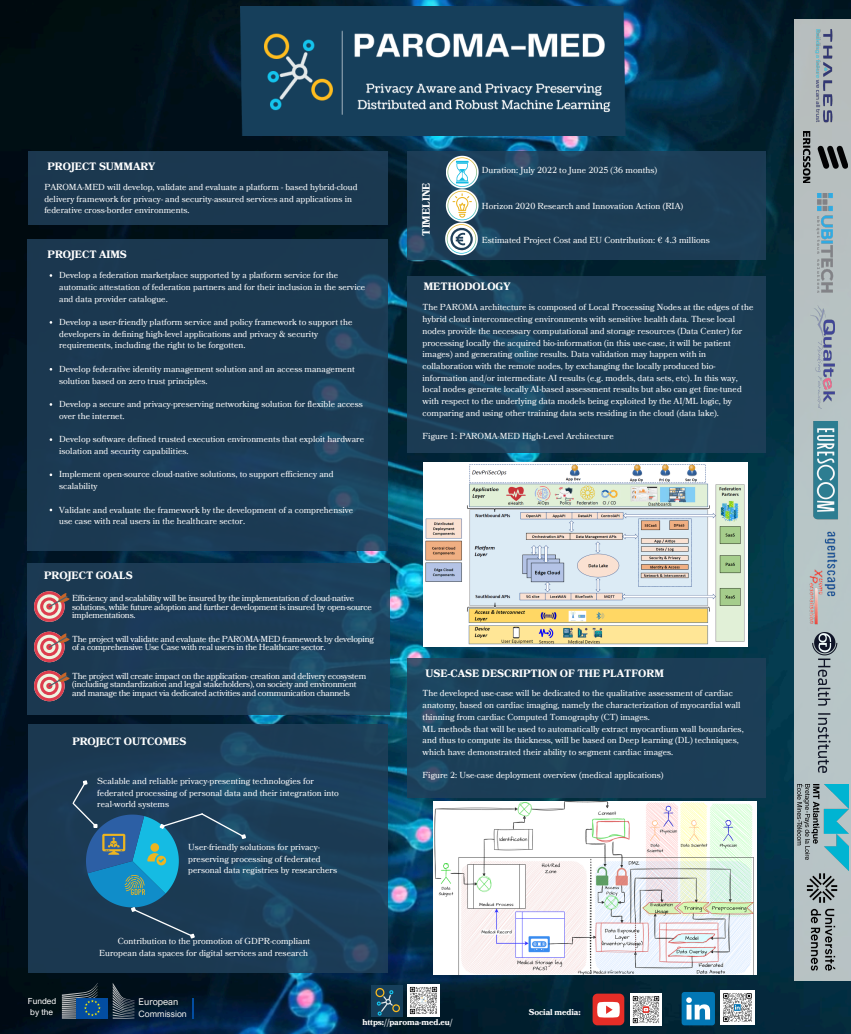
<style>
.page{position:relative;width:851px;height:1034px;background:#fff}
.page>*{position:absolute;margin:0;border:0;box-sizing:border-box;transform-origin:0 0}
.t1{font:700 10.43px "Bookmania";color:#fff}
.t2{font:700 10.4px "Bookmania";color:#fff}
.t3{font:9.3px "Arial Nova";color:#f2f2ee}
.t4{font:8.85px "Arial Nova";color:#f2f2ee}
.t5{font:8.68px/11.7px "Bookmania";color:#fff}
.t6{font:8.68px/8.4px "Bookmania";letter-spacing:-.025em;color:#fff}
.t7{font:700 8.38px "Bookmania";letter-spacing:-.01em;color:#fff}
.t8{font:8.38px "Arial Nova";color:#fff}
</style>
<div class="page">
<img style="left:0;top:0;width:850px;height:1033px">
<div style="left:28px;top:563px;width:362px;height:151px;background:#21405a"></div>
<svg style="left:113px;top:982px;width:21px;height:36px"></svg>
<div style="left:77px;top:997px;width:31px;height:21px;background:#034da1"></div>
<svg style="left:62px;top:982px;width:39px;height:36px"></svg>
<div style="left:28px;top:724px;width:359px;height:248px;background:#21405a"></div>
<div style="left:407px;top:151px;width:358px;height:109px;background:#21405a"></div>
<svg style="left:72px;top:777px;width:177px;height:162px"></svg>
<svg style="left:445px;top:156px;width:33px;height:99px"></svg>
<hr style="left:192px;top:997px;width:2px;height:21px;background:#034da1">
<div style="left:28px;top:151px;width:359px;height:74px;background:#1b3850"></div>
<div style="left:407px;top:277px;width:358px;height:176px;background:#21405a"></div>
<div style="left:407px;top:658px;width:358px;height:139px;background:#21405a"></div>
<img style="left:423px;top:462px;width:324px;height:184px">
<img style="left:433px;top:801px;width:323px;height:173px">
<img style="left:241px;top:6px;width:384px;height:129px">
<svg style="left:28px;top:240px;width:360px;height:311px;fill:#1b3951"></svg>
<img style="left:371px;top:984px;width:31px;height:32px">
<img style="left:407px;top:984px;width:32px;height:32px">
<svg style="left:681px;top:991px;width:33px;height:34px"></svg>
<div style="left:592px;top:993px;width:32px;height:32px;background:#e52d27;border-radius:5px"></div>
<svg style="left:597px;top:1001px;width:22px;height:16px"></svg>
<img style="left:630px;top:993px;width:31px;height:32px">
<img style="left:720px;top:990px;width:34px;height:34px">
<svg style="left:34px;top:591px;width:36px;height:30px"></svg>
<svg style="left:34px;top:631px;width:36px;height:31px"></svg>
<svg style="left:34px;top:670px;width:36px;height:31px"></svg>
<div style="left:794px;top:19px;width:56px;height:961px;background:#b7c3c3"></div>
<img style="left:816px;top:193px;width:17px;height:100px">
<img style="left:813px;top:421px;width:25px;height:99px">
<img style="left:810px;top:305px;width:23px;height:103px">
<img style="left:814px;top:28px;width:19px;height:95px">
<img style="left:803px;top:131px;width:44px;height:51px">
<img style="left:797px;top:784px;width:50px;height:77px">
<img style="left:809px;top:531px;width:28px;height:93px">
<img style="left:794px;top:861px;width:55px;height:121px">
<img style="left:812px;top:633px;width:24px;height:140px">
<p class="t2" style="left:48px;top:159px;width:109px">PROJECT SUMMARY</p>
<h1 class="t5" style="left:44px;top:181px;width:315px">PAROMA-MED will develop, validate and evaluate a platform - based hybrid-cloud delivery framework for privacy- and security-assured services and applications in federative cross-border environments.</h1>
<p class="t2" style="left:48px;top:247px;width:81px">PROJECT AIMS</p>
<p class="t5" style="left:59px;top:269px;width:307px">Develop a federation marketplace supported by a platform service for the automatic attestation of federation partners and for their inclusion in the service and data provider catalogue.</p>
<p class="t5" style="left:59px;top:316px;width:295px">Develop a user-friendly platform service and policy framework to support the developers in defining high-level applications and privacy &amp; security requirements, including the right to be forgotten.</p>
<p class="t5" style="left:59px;top:363px;width:297px">Develop federative identity management solution and an access management solution based on zero trust principles.</p>
<p class="t5" style="left:59px;top:398px;width:305px">Develop a secure and privacy-preserving networking solution for flexible access over the internet.</p>
<p class="t5" style="left:59px;top:433px;width:306px">Develop software defined trusted execution environments that exploit hardware isolation and security capabilities.</p>
<p class="t5" style="left:59px;top:469px;width:276px">Implement open-source cloud-native solutions, to support efficiency and scalability</p>
<p class="t5" style="left:59px;top:504px;width:295px">Validate and evaluate the framework by the development of a comprehensive use case with real users in the healthcare sector.</p>
<p class="t1" style="left:44px;top:568px;width:90px">PROJECT GOALS</p>
<p class="t6" style="left:72px;top:594px;width:301px">Efficiency and scalability will be insured by the implementation of cloud-native solutions, while future adoption and further development is insured by open-source implementations.</p>
<p class="t6" style="left:72px;top:634px;width:303px">The project will validate and evaluate the PAROMA-MED framework by developing of a comprehensive Use Case with real users in the Healthcare sector.</p>
<p class="t6" style="left:72px;top:672px;width:295px">The project will create impact on the application- creation and delivery ecosystem (including standardization and legal stakeholders), on society and environment and manage the impact via dedicated activities and communication channels</p>
<p class="t2" style="left:72px;top:734px;width:115px">PROJECT OUTCOMES</p>
<p class="t5" style="left:97px;top:775px;width:243px">Scalable and reliable privacy-presenting technologies for federated processing of personal data and their integration into real-world systems</p>
<h1 class="t5" style="left:188px;top:841px;width:150px">User-friendly solutions for privacy&shy;preserving processing of federated personal data registries by researchers</h1>
<p class="t5" style="left:99px;top:935px;width:212px;text-align:right">Contribution to the promotion of GDPR-compliant<br>European data spaces for digital services and research</p>
<p class="t2" style="left:419px;top:236px;width:55px;rotate:-90deg">TIMELINE</p>
<h1 class="t5" style="left:482px;top:164px;width:177px">Duration: July 2022 to June 2025 (36 months)</h1>
<p class="t5" style="left:482px;top:200px;width:203px">Horizon 2020 Research and Innovation Action (RIA)</p>
<p class="t5" style="left:482px;top:234px;width:229px">Estimated Project Cost and EU Contribution: € 4.3 millions</p>
<p class="t2" style="left:423px;top:279px;width:88px">METHODOLOGY</p>
<p class="t5" style="left:422px;top:302px;width:332px">The PAROMA architecture is composed of Local Processing Nodes at the edges of the hybrid cloud interconnecting environments with sensitive health data. These local nodes provide the necessary computational and storage resources (Data Center) for processing locally the acquired bio-information (in this use-case, it will be patient images) and generating online results. Data validation may happen with in collaboration with the remote nodes, by exchanging the locally produced bio&shy;information and/or intermediate AI results (e.g. models, data sets, etc). In this way, local nodes generate locally AI-based assessment results but also can get fine-tuned with respect to the underlying data models being exploited by the AI/ML logic, by comparing and using other training data sets residing in the cloud (data lake).</p>
<p class="t5" style="left:422px;top:431px;width:193px">Figure 1: PAROMA-MED High-Level Architecture</p>
<p class="t2" style="left:425px;top:666px;width:240px">USE-CASE DESCRIPTION OF THE PLATFORM</p>
<h1 class="t5" style="left:422px;top:687px;width:319px">The developed use-case will be dedicated to the qualitative assessment of cardiac anatomy, based on cardiac imaging, namely the characterization of myocardial wall thinning from cardiac Computed Tomography (CT) images.</h1>
<p class="t5" style="left:422px;top:723px;width:322px">ML methods that will be used to automatically extract myocardium wall boundaries, and thus to compute its thickness, will be based on Deep learning (DL) techniques, which have demonstrated their ability to segment cardiac images.</p>
<p class="t5" style="left:422px;top:769px;width:242px">Figure 2: Use-case deployment overview (medical applications)</p>
<p class="t8" style="left:28px;top:995px;width:30px">Funded</p>
<p class="t8" style="left:30px;top:1006px;width:24px">by the</p>
<p class="t3" style="left:138px;top:995px;width:41px">European</p>
<p class="t4" style="left:138px;top:1008px;width:50px">Commission</p>
<p class="t7" style="left:362px;top:1016px;width:92px">https://paroma-med.eu/</p>
<p class="t7" style="left:528px;top:1005px;width:53px">Social media:</p>
</div>
